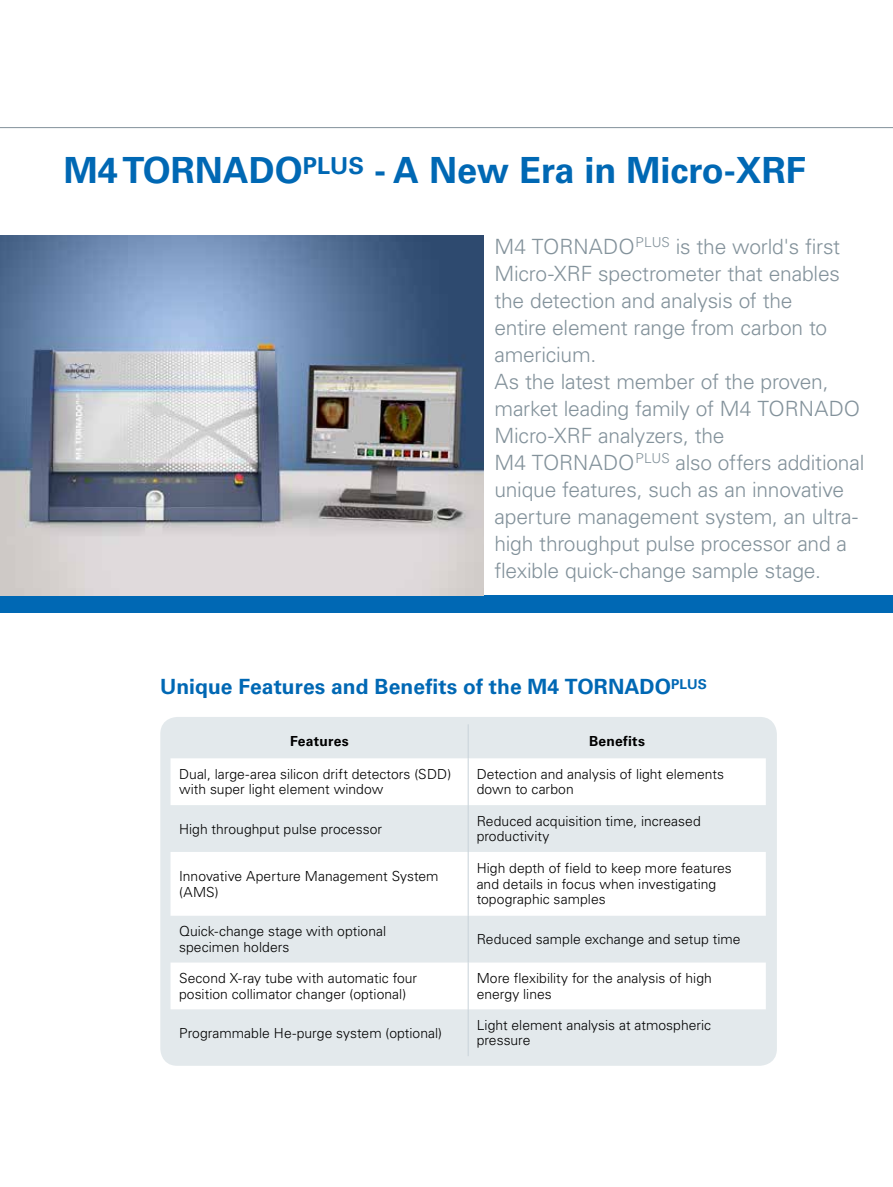
<style>
.page{position:relative;width:893px;height:1187px;background:#fff}
.page>*{position:absolute;margin:0;border:0;box-sizing:border-box;transform-origin:0 0}
.t1{font:700 36px "Univers LT Std";color:#0068b4}
.t2{font:300 21px/27px "Univers LT Std";letter-spacing:-.01em;color:#83929b}
.t3{font:700 21px "Univers LT Std";letter-spacing:.005em;color:#0068b4}
.t4{font:300 13.8px/15.3px "Univers LT Std";letter-spacing:.005em;color:#000}
.t5{font:700 13.8px "Univers LT Std";letter-spacing:.02em;color:#000}
</style>
<div class="page">
<hr style="left:0;top:127px;width:893px;height:1px;background:#83929b">
<div style="left:0;top:596px;width:893px;height:17px;background:#0068b4"></div>
<img style="left:0;top:236px;width:484px;height:360px">
<div style="left:160px;top:717px;width:617px;height:348px;background:#e3e9ec;border-radius:17px"></div>
<svg style="left:171px;top:758px;width:595px;height:251px;fill:#fff"></svg>
<hr style="left:468px;top:724px;width:1px;height:34px;background:#c8d3d9">
<hr style="left:468px;top:758px;width:1px;height:47px;background:#c8d3d9">
<hr style="left:468px;top:805px;width:1px;height:46px;background:#c8d3d9">
<hr style="left:468px;top:851px;width:1px;height:64px;background:#c8d3d9">
<hr style="left:468px;top:915px;width:1px;height:47px;background:#c8d3d9">
<hr style="left:468px;top:962px;width:1px;height:47px;background:#c8d3d9">
<hr style="left:468px;top:1009px;width:1px;height:47px;background:#c8d3d9">
<h1 class="t1" style="left:64px;top:150px;width:743px">M4 TORNADO<sup>PLUS</sup> - A New Era in Micro-XRF</h1>
<p class="t2" style="left:494px;top:233px;width:371px">M4 TORNADO<sup>PLUS</sup> is the world's first Micro-XRF spectrometer that enables the detection and analysis of the<br>entire element range from carbon to americium.<br>As the latest member of the proven, market leading family of M4 TORNADO Micro-XRF analyzers, the<br>M4 TORNADO<sup>PLUS</sup> also offers additional unique features, such as an innovative aperture management system, an ultra&shy;high throughput pulse processor and a flexible quick-change sample stage.</p>
<h2 class="t3" style="left:160px;top:674px;width:548px">Unique Features and Benefits of the M4 TORNADO<sup>PLUS</sup></h2>
<p class="t5" style="left:290px;top:733px;width:60px">Features</p>
<p class="t5" style="left:589px;top:733px;width:57px">Benefits</p>
<p class="t4" style="left:179px;top:766px;width:274px">Dual, large-area silicon drift detectors (SDD) with super light element window</p>
<p class="t4" style="left:477px;top:766px;width:249px">Detection and analysis of light elements down to carbon</p>
<p class="t4" style="left:179px;top:821px;width:205px">High throughput pulse processor</p>
<p class="t4" style="left:477px;top:813px;width:226px">Reduced acquisition time, increased productivity</p>
<p class="t4" style="left:179px;top:868px;width:261px">Innovative Aperture Management System (AMS)</p>
<p class="t4" style="left:477px;top:860px;width:257px">High depth of field to keep more features and details in focus when investigating topographic samples</p>
<p class="t4" style="left:179px;top:923px;width:209px">Quick-change stage with optional specimen holders</p>
<p class="t4" style="left:477px;top:931px;width:265px">Reduced sample exchange and setup time</p>
<p class="t4" style="left:179px;top:970px;width:240px">Second X-ray tube with automatic four position collimator changer (optional)</p>
<p class="t4" style="left:477px;top:970px;width:237px">More flexibility for the analysis of high energy lines</p>
<p class="t4" style="left:179px;top:1025px;width:265px">Programmable He-purge system (optional)</p>
<p class="t4" style="left:477px;top:1017px;width:236px">Light element analysis at atmospheric pressure</p>
</div>
